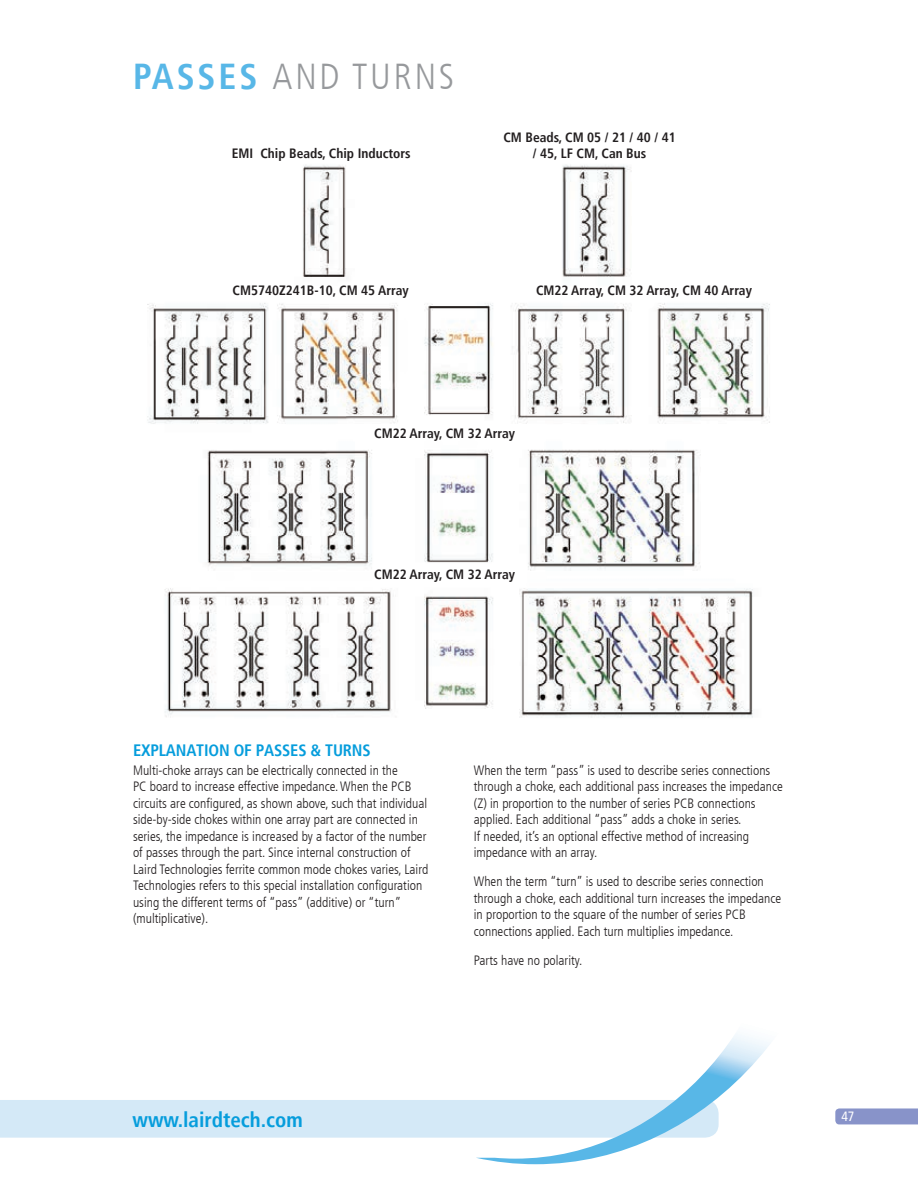
<style>
.page{position:relative;width:918px;height:1188px;background:#fff}
.page>*{position:absolute;margin:0;border:0;box-sizing:border-box;transform-origin:0 0}
.t1{font:300 condensed 36px "Frutiger LT";letter-spacing:.08em;color:#97999c}
.t2{font:700 condensed 21px "Frutiger LT";color:#069ddc}
.t3{font:700 condensed 16.5px "Frutiger LT";letter-spacing:-.01em;color:#069ddc}
.t4{font:300 condensed 13.5px/16.5px "Frutiger LT";color:#231f20}
.t5{font:700 condensed 13.5px/16.5px "Frutiger LT";color:#231f20;text-align:center}
.t6{font:condensed 13.5px "Frutiger LT";color:#fff}
.s1{font-weight:700;color:#58b7e7}
</style>
<div class="page">
<svg style="left:849px;top:1108px;width:69px;height:16px"></svg>
<div style="left:0;top:1100px;width:355px;height:38px;background:#d4e9f7"></div>
<svg style="left:355px;top:1034px;width:494px;height:130px"></svg>
<img style="left:147px;top:165px;width:623px;height:553px">
<p class="t1" style="left:133px;top:56px;width:323px"><span class="s1">PASSES</span> AND TURNS</p>
<p class="t5" style="left:232px;top:145px;width:180px">EMI Chip Beads, Chip Inductors</p>
<p class="t5" style="left:503px;top:129px;width:174px">CM Beads, CM 05 / 21 / 40 / 41 / 45, LF CM, Can Bus</p>
<p class="t5" style="left:233px;top:282px;width:178px">CM5740Z241B-10, CM 45 Array</p>
<p class="t5" style="left:536px;top:282px;width:217px">CM22 Array, CM 32 Array, CM 40 Array</p>
<p class="t5" style="left:374px;top:425px;width:142px">CM22 Array, CM 32 Array</p>
<p class="t5" style="left:374px;top:567px;width:142px">CM22 Array, CM 32 Array</p>
<p class="t3" style="left:133px;top:740px;width:239px">EXPLANATION OF PASSES &amp; TURNS</p>
<p class="t4" style="left:133px;top:762px;width:297px">Multi-choke arrays can be electrically connected in the<br>PC board to increase effective impedance. When the PCB circuits are configured, as shown above, such that individual side-by-side chokes within one array part are connected in series, the impedance is increased by a factor of the number of passes through the part. Since internal construction of Laird Technologies ferrite common mode chokes varies, Laird Technologies refers to this special installation configuration using the different terms of “pass” (additive) or “turn” (multiplicative).</p>
<p class="t4" style="left:474px;top:762px;width:310px">When the term “pass” is used to describe series connections through a choke, each additional pass increases the impedance (Z) in proportion to the number of series PCB connections applied. Each additional “pass” adds a choke in series.<br>If needed, it’s an optional effective method of increasing impedance with an array.</p>
<p class="t4" style="left:474px;top:874px;width:309px">When the term “turn” is used to describe series connection through a choke, each additional turn increases the impedance in proportion to the square of the number of series PCB connections applied. Each turn multiplies impedance.</p>
<p class="t4" style="left:474px;top:952px;width:110px">Parts have no polarity.</p>
<h2 class="t2" style="left:132px;top:1107px;width:172px">www.lairdtech.com</h2>
<p class="t6" style="left:842px;top:1108px;width:14px">47</p>
</div>
